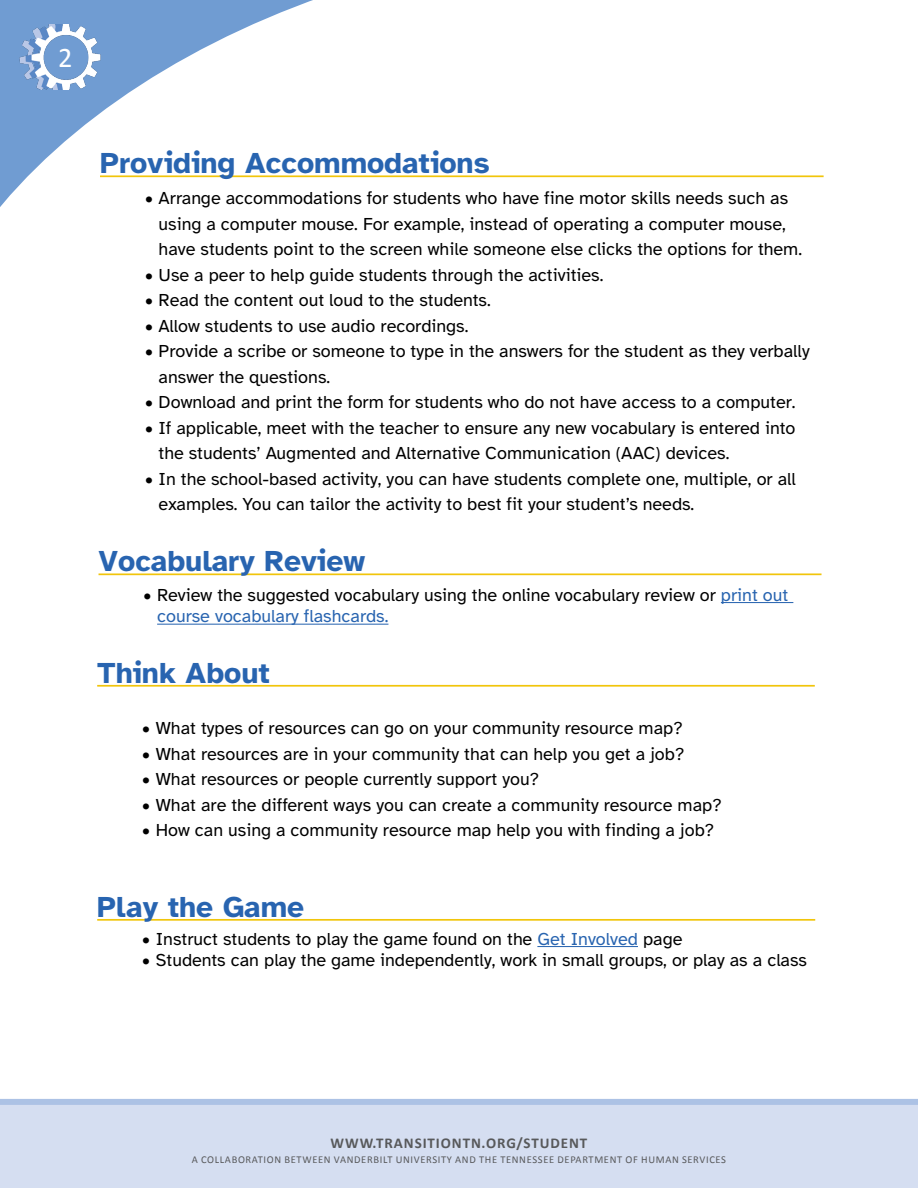
<style>
.page{position:relative;width:918px;height:1188px;background:#fff}
.page>*{position:absolute;margin:0;border:0;box-sizing:border-box;transform-origin:0 0}
.t1{font:700 30px "Atkinson Hyperlegible";color:#2864b0}
.t2{font:28.5px "Calibri";color:#fff}
.t3{font:18px/25.5px "Atkinson Hyperlegible";color:#000}
.t4{font:700 15px "Calibri";letter-spacing:.06em;color:#58595b}
.t5{font:10.5px "Calibri";letter-spacing:.06em;color:#58595b}
.s1{color:#2864b0}
</style>
<div class="page">
<div style="left:0;top:1099px;width:918px;height:89px;background:#d5def1"></div>
<svg style="left:0;top:0;width:353px;height:207px"></svg>
<img style="left:17px;top:25px;width:87px;height:65px">
<hr style="left:97px;top:919px;width:718px;height:2px;background:#f1c50b">
<hr style="left:537px;top:946px;width:101px;height:1px;background:#2864b0">
<hr style="left:97px;top:685px;width:718px;height:2px;background:#f1c50b">
<hr style="left:100px;top:175px;width:724px;height:2px;background:#f1c50b">
<hr style="left:99px;top:573px;width:723px;height:2px;background:#f1c50b">
<hr style="left:721px;top:602px;width:72px;height:1px;background:#2864b0">
<hr style="left:157px;top:624px;width:231px;height:1px;background:#2864b0">
<h2 class="t2" style="left:58px;top:37px;width:16px">2</h2>
<h1 class="t1" style="left:100px;top:146px;width:391px">Providing Accommodations</h1>
<p class="t3" style="left:159px;top:186px;width:645px;text-indent:-14px">• Arrange accommodations for students who have fine motor skills needs such as using a computer mouse. For example, instead of operating a computer mouse, have students point to the screen while someone else clicks the options for them.</p>
<p class="t3" style="left:145px;top:262px;width:460px">• Use a peer to help guide students through the activities.</p>
<p class="t3" style="left:145px;top:288px;width:347px">• Read the content out loud to the students.</p>
<p class="t3" style="left:145px;top:313px;width:325px">• Allow students to use audio recordings.</p>
<p class="t3" style="left:159px;top:339px;width:653px;text-indent:-14px">• Provide a scribe or someone to type in the answers for the student as they verbally answer the questions.</p>
<p class="t3" style="left:145px;top:390px;width:652px">• Download and print the form for students who do not have access to a computer.</p>
<p class="t3" style="left:159px;top:415px;width:638px;text-indent:-14px">• If applicable, meet with the teacher to ensure any new vocabulary is entered into the students’ Augmented and Alternative Communication (AAC) devices.</p>
<p class="t3" style="left:159px;top:466px;width:639px;text-indent:-14px">• In the school-based activity, you can have students complete one, multiple, or all examples. You can tailor the activity to best fit your student’s needs.</p>
<h1 class="t1" style="left:99px;top:544px;width:268px">Vocabulary Review</h1>
<p class="t3" style="left:157px;top:584px;width:633px;line-height:21.6px;text-indent:-14px">• Review the suggested vocabulary using the online vocabulary review or <span class="s1">print out course vocabulary flashcards.</span></p>
<h1 class="t1" style="left:97px;top:655px;width:174px">Think About</h1>
<p class="t3" style="left:142px;top:716px;width:542px">• What types of resources can go on your community resource map?</p>
<p class="t3" style="left:142px;top:741px;width:544px">• What resources are in your community that can help you get a job?</p>
<p class="t3" style="left:142px;top:767px;width:398px">• What resources or people currently support you?</p>
<p class="t3" style="left:142px;top:792px;width:581px">• What are the different ways you can create a community resource map?</p>
<p class="t3" style="left:142px;top:818px;width:573px">• How can using a community resource map help you with finding a job?</p>
<h1 class="t1" style="left:97px;top:889px;width:208px">Play the Game</h1>
<p class="t3" style="left:142px;top:926px;width:542px">• Instruct students to play the game found on the <span class="s1">Get Involved</span> page</p>
<p class="t3" style="left:142px;top:948px;width:666px">• Students can play the game independently, work in small groups, or play as a class</p>
<p class="t4" style="left:331px;top:1132px;width:258px">WWW.TRANSITIONTN.ORG/STUDENT</p>
<p class="t5" style="left:192px;top:1152px;width:536px">A COLLABORATION BETWEEN VANDERBILT UNIVERSITY AND THE TENNESSEE DEPARTMENT OF HUMAN SERVICES</p>
</div>
